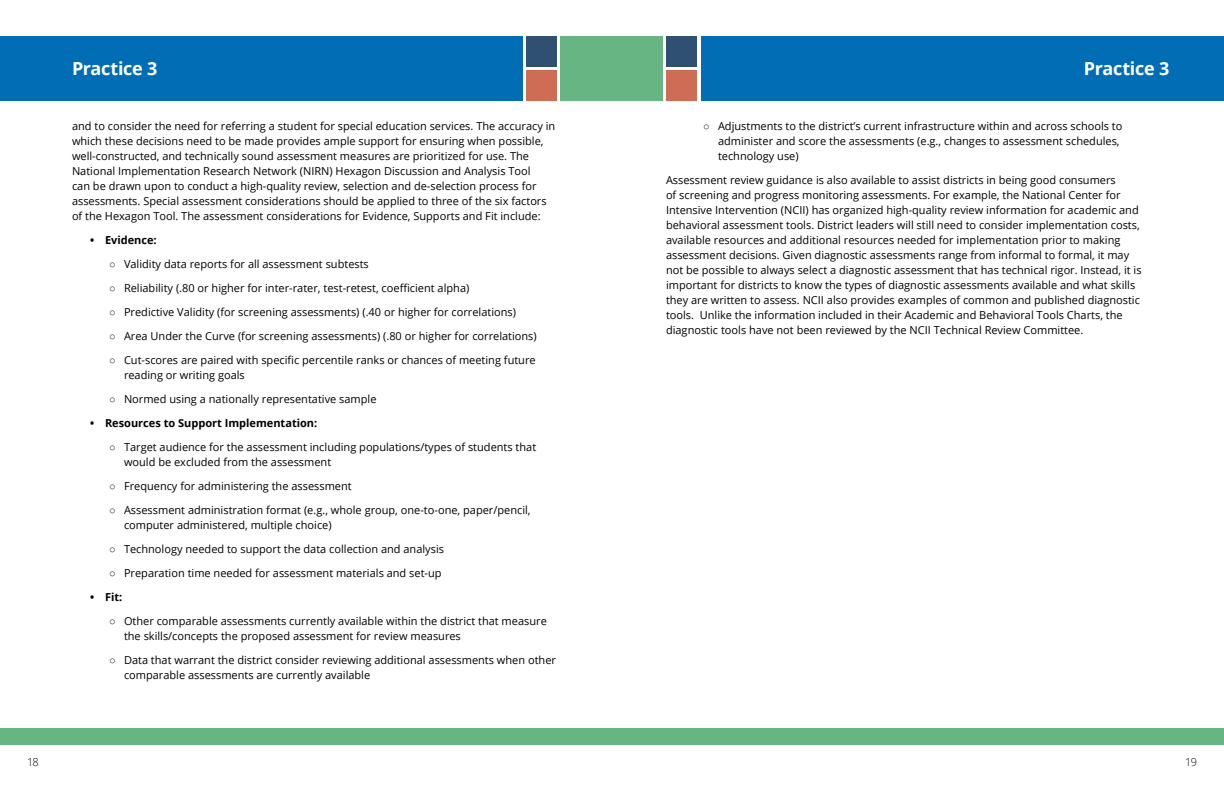
<style>
.page{position:relative;width:1224px;height:792px;background:#fff}
.page>*{position:absolute;margin:0;border:0;box-sizing:border-box;transform-origin:0 0}
.t1{font:700 18px "Open Sans";letter-spacing:-.015em;color:#fff}
.Body_Text{font:11px/15px "Open Sans";color:#000}
.t2{font:700 11px "Open Sans";color:#000}
.t3{font:300 11px "Open Sans";color:#000}
.s1{font-family:"Arial"}
</style>
<div class="page">
<div style="left:0;top:728px;width:1224px;height:17px;background:#67b583"></div>
<div style="left:0;top:36px;width:523px;height:65px;background:#006db5"></div>
<div style="left:561px;top:36px;width:102px;height:65px;background:#67b583"></div>
<div style="left:527px;top:36px;width:30px;height:30px;background:#2f5072"></div>
<div style="left:527px;top:71px;width:30px;height:30px;background:#ce6c55"></div>
<div style="left:701px;top:36px;width:523px;height:65px;background:#006db5"></div>
<div style="left:667px;top:71px;width:30px;height:30px;background:#ce6c55"></div>
<div style="left:667px;top:36px;width:30px;height:30px;background:#2f5072"></div>
<h1 class="t1" style="left:72px;top:55px;width:87px">Practice 3</h1>
<h1 class="t1" style="left:1084px;top:56px;width:87px">Practice 3</h1>
<p class="Body_Text" style="left:72px;top:118px;width:485px">and to consider the need for referring a student for special education services. The accuracy in which these decisions need to be made provides ample support for ensuring when possible, well-constructed, and technically sound assessment measures are prioritized for use. The National Implementation Research Network (NIRN) Hexagon Discussion and Analysis Tool<br>can be drawn upon to conduct a high-quality review, selection and de-selection process for assessments. Special assessment considerations should be applied to three of the six factors of the Hexagon Tool. The assessment considerations for Evidence, Supports and Fit include:</p>
<p class="t2" style="left:90px;top:232px;width:68px">• Evidence:</p>
<p class="Body_Text" style="left:109px;top:256px;width:261px"><span class="s1">○</span> Validity data reports for all assessment subtests</p>
<p class="Body_Text" style="left:109px;top:280px;width:362px"><span class="s1">○</span> Reliability (.80 or higher for inter-rater, test-retest, coefficient alpha)</p>
<p class="Body_Text" style="left:109px;top:304px;width:409px"><span class="s1">○</span> Predictive Validity (for screening assessments) (.40 or higher for correlations)</p>
<p class="Body_Text" style="left:109px;top:328px;width:429px"><span class="s1">○</span> Area Under the Curve (for screening assessments) (.80 or higher for correlations)</p>
<p class="Body_Text" style="left:124px;top:352px;width:413px;text-indent:-15px"><span class="s1">○</span> Cut-scores are paired with specific percentile ranks or chances of meeting future reading or writing goals</p>
<p class="Body_Text" style="left:109px;top:391px;width:269px"><span class="s1">○</span> Normed using a nationally representative sample</p>
<p class="t2" style="left:90px;top:415px;width:229px">• Resources to Support Implementation:</p>
<p class="Body_Text" style="left:124px;top:439px;width:414px;text-indent:-15px"><span class="s1">○</span> Target audience for the assessment including populations/types of students that would be excluded from the assessment</p>
<p class="Body_Text" style="left:109px;top:478px;width:244px"><span class="s1">○</span> Frequency for administering the assessment</p>
<p class="Body_Text" style="left:124px;top:502px;width:408px;text-indent:-15px"><span class="s1">○</span> Assessment administration format (e.g., whole group, one-to-one, paper/pencil, computer administered, multiple choice)</p>
<p class="Body_Text" style="left:109px;top:541px;width:337px"><span class="s1">○</span> Technology needed to support the data collection and analysis</p>
<p class="Body_Text" style="left:109px;top:565px;width:334px"><span class="s1">○</span> Preparation time needed for assessment materials and set-up</p>
<p class="t2" style="left:90px;top:589px;width:34px">• Fit:</p>
<p class="Body_Text" style="left:124px;top:613px;width:424px;text-indent:-15px"><span class="s1">○</span> Other comparable assessments currently available within the district that measure the skills/concepts the proposed assessment for review measures</p>
<p class="Body_Text" style="left:124px;top:652px;width:434px;text-indent:-15px"><span class="s1">○</span> Data that warrant the district consider reviewing additional assessments when other comparable assessments are currently available</p>
<p class="Body_Text" style="left:718px;top:118px;width:406px;text-indent:-15px"><span class="s1">○</span> Adjustments to the district’s current infrastructure within and across schools to administer and score the assessments (e.g., changes to assessment schedules, technology use)</p>
<p class="Body_Text" style="left:666px;top:172px;width:477px">Assessment review guidance is also available to assist districts in being good consumers<br>of screening and progress monitoring assessments. For example, the National Center for Intensive Intervention (NCII) has organized high-quality review information for academic and behavioral assessment tools. District leaders will still need to consider implementation costs, available resources and additional resources needed for implementation prior to making assessment decisions. Given diagnostic assessments range from informal to formal, it may not be possible to always select a diagnostic assessment that has technical rigor. Instead, it is important for districts to know the types of diagnostic assessments available and what skills they are written to assess. NCII also provides examples of common and published diagnostic tools. Unlike the information included in their Academic and Behavioral Tools Charts, the diagnostic tools have not been reviewed by the NCII Technical Review Committee.</p>
<p class="t3" style="left:27px;top:755px;width:13px">18</p>
<p class="t3" style="left:1185px;top:755px;width:13px">19</p>
</div>
